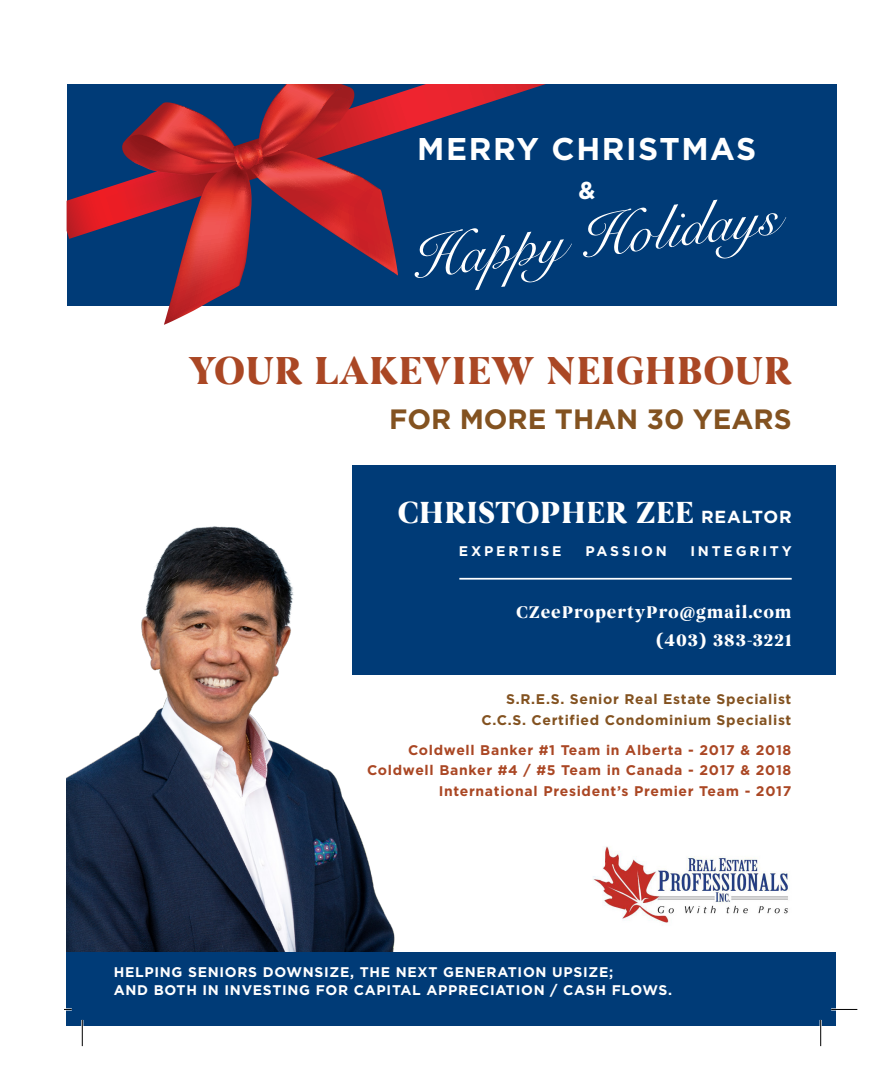
<style>
.page{position:relative;width:882px;height:1071px;background:#fff}
.page>*{position:absolute;margin:0;border:0;box-sizing:border-box;transform-origin:0 0}
.t1{font:59.32px "Snell Roundhand";color:#fff}
.t2{font:700 40.07px "Begum W03";color:#aa4724}
.t3{font:700 31.5px "Begum W03";color:#fff}
.t4{font:700 31.5px "Gotham";letter-spacing:.05em;color:#fff}
.t5{font:700 28px "Gotham";color:#835220}
.t6{font:700 24.5px "Gotham";color:#fff}
.t7{font:700 17.5px/28px "Begum W03";letter-spacing:.05em;color:#fff;text-align:right}
.t8{font:700 14px/21px "Gotham";letter-spacing:.05em;color:#aa4724;text-align:right}
.t9{font:700 14px/17.5px "Gotham";letter-spacing:.05em;color:#fff}
.t10{font:700 14px/21px "Gotham";letter-spacing:.05em;color:#835220;text-align:right}
.t11{font:700 14px "Gotham";letter-spacing:.2em;color:#fff}
.t12{font:700 14px "Gotham";letter-spacing:.195em;color:#fff}
.s1{font-family:"Gotham";font-size:17.5px}
</style>
<div class="page">
<div style="left:353px;top:465px;width:483px;height:210px;background:#003b77"></div>
<img style="left:67px;top:510px;width:328px;height:442px">
<div style="left:67px;top:84px;width:769px;height:221px;background:#003b77"></div>
<img style="left:593px;top:846px;width:196px;height:78px">
<svg style="left:67px;top:84px;width:479px;height:155px"></svg>
<svg style="left:121px;top:84px;width:277px;height:241px"></svg>
<div style="left:67px;top:952px;width:769px;height:73px;background:#003b77"></div>
<hr style="left:459px;top:578px;width:333px;height:2px;background:#fff">
<hr style="left:831px;top:1008px;width:26px;height:3px;background:#fff">
<hr style="left:81px;top:1020px;width:2px;height:26px;background:#fff">
<hr style="left:820px;top:1020px;width:2px;height:26px;background:#fff">
<svg style="left:65px;top:1008px;width:7px;height:3px"></svg>
<svg style="left:831px;top:1009px;width:26px;height:1px"></svg>
<svg style="left:82px;top:1020px;width:1px;height:26px"></svg>
<svg style="left:820px;top:1020px;width:1px;height:26px"></svg>
<p class="t4" style="left:417px;top:128px;width:341px">MERRY CHRISTMAS</p>
<p class="t6" style="left:578px;top:174px;width:19px">&amp;</p>
<p class="t1" style="left:406px;top:226px;width:372px;rotate:-7deg">Happy Holidays</p>
<p class="t2" style="left:188px;top:346px;width:605px">YOUR LAKEVIEW NEIGHBOUR</p>
<p class="t5" style="left:389px;top:401px;width:404px">FOR MORE THAN 30 YEARS</p>
<p class="t3" style="left:398px;top:493px;width:396px">CHRISTOPHER ZEE <span class="s1">REALTOR</span></p>
<p class="t11" style="left:459px;top:542px;width:104px">EXPERTISE</p>
<p class="t12" style="left:585px;top:542px;width:83px">PASSION</p>
<p class="t11" style="left:690px;top:542px;width:103px">INTEGRITY</p>
<p class="t7" style="left:516px;top:599px;width:277px">CZeePropertyPro@gmail.com (403) 383-3221</p>
<p class="t10" style="left:482px;top:689px;width:311px">S.R.E.S. Senior Real Estate Specialist<br>C.C.S. Certified Condominium Specialist</p>
<p class="t8" style="left:367px;top:739px;width:426px">Coldwell Banker #1 Team in Alberta - 2017 &amp; 2018<br>Coldwell Banker #4 / #5 Team in Canada - 2017 &amp; 2018<br>International President’s Premier Team - 2017</p>
<p class="t9" style="left:114px;top:963px;width:560px">HELPING SENIORS DOWNSIZE, THE NEXT GENERATION UPSIZE;<br>AND BOTH IN INVESTING FOR CAPITAL APPRECIATION / CASH FLOWS.</p>
</div>
